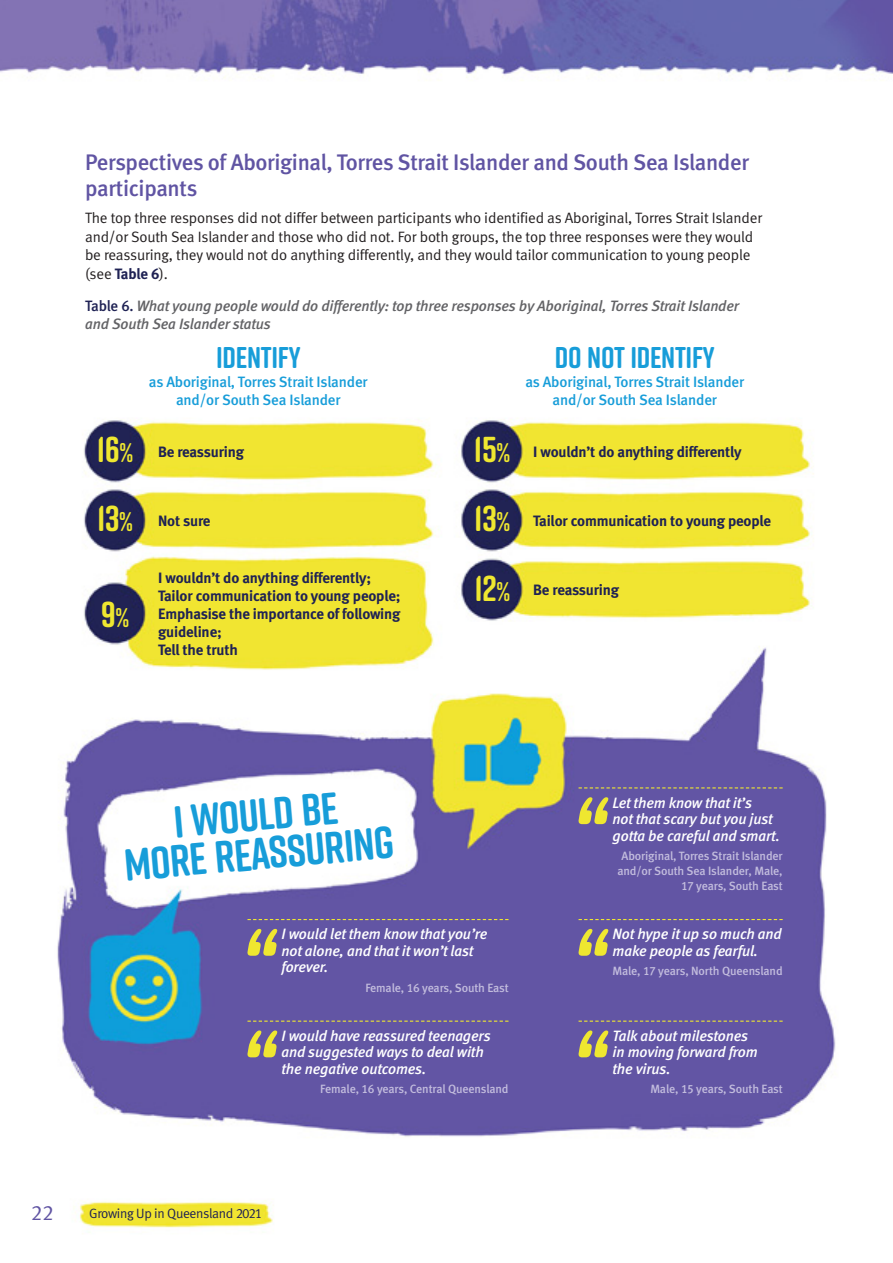
<style>
.page{position:relative;width:893px;height:1263px;background:#fff}
.page>*{position:absolute;margin:0;border:0;box-sizing:border-box;transform-origin:0 0}
.Heading_Middle{font:700 45px/39px "Rift Soft";color:#179dd9;text-align:center}
.Number_24pt{font:700 36px "Rift Soft";letter-spacing:-.01em;color:#efe730}
.Heading_infographics{font:700 30px "Rift Soft";letter-spacing:-.01em;color:#179dd9}
.Heading_1{font:22.5px/25.5px "Meta Medium LF";letter-spacing:-.015em;color:#6054a3}
.t1{font:21px "Meta Normal LF";color:#6054a3}
.BODY{font:15px/18.8px "Meta Normal LF";letter-spacing:-.01em;color:#231f20}
.Quote_italic_10pt_Wh{font:italic 15px/16.5px "Meta Medium LF";letter-spacing:-.01em;color:#fff}
.BODY_Bold_Navy__Stat{font:15px/18px "Meta Bold LF";letter-spacing:-.01em;color:#1f2254}
.Figure_Headings{font:italic 15px/18.8px "Meta Medium LF";letter-spacing:-.01em;color:#636366}
.BODY-2{font:15px/18.8px "Meta Medium LF";letter-spacing:-.01em;color:#179dd9;text-align:center}
.t2{font:13.5px "Meta Normal LF";letter-spacing:-.03em;color:#1f2254}
.Quote_author_light_p{font:12px/15px "Meta Medium LF";letter-spacing:-.01em;color:#c2bcdd;text-align:right}
.s1{font-family:"Meta Bold LF";color:#1f2254}
.s2{font-style:normal;color:#1f2254}
.s3{font-size:27px}
</style>
<div class="page">
<img style="left:0;top:0;width:893px;height:1228px">
<svg style="left:247px;top:919px;width:262px;height:1px"></svg>
<svg style="left:247px;top:928px;width:33px;height:28px"></svg>
<svg style="left:247px;top:1020px;width:262px;height:2px"></svg>
<svg style="left:247px;top:1030px;width:33px;height:27px"></svg>
<svg style="left:579px;top:787px;width:204px;height:1px"></svg>
<svg style="left:578px;top:797px;width:33px;height:27px"></svg>
<svg style="left:579px;top:919px;width:204px;height:1px"></svg>
<svg style="left:578px;top:928px;width:33px;height:28px"></svg>
<svg style="left:579px;top:1020px;width:204px;height:2px"></svg>
<svg style="left:578px;top:1030px;width:33px;height:27px"></svg>
<h1 class="Heading_1" style="left:85px;top:149px;width:665px">Perspectives of Aboriginal, Torres Strait Islander and South Sea Islander participants</h1>
<p class="BODY" style="left:85px;top:208px;width:678px">The top three responses did not differ between participants who identified as Aboriginal, Torres Strait Islander and/or South Sea Islander and those who did not. For both groups, the top three responses were they would be reassuring, they would not do anything differently, and they would tailor communication to young people (see <span class="s1">Table 6</span>).</p>
<h2 class="Figure_Headings" style="left:85px;top:296px;width:656px"><span class="s2">Table 6.</span> What young people would do differently: top three responses by Aboriginal, Torres Strait Islander and South Sea Islander status</h2>
<p class="Heading_infographics" style="left:216px;top:336px;width:86px">IDENTIFY</p>
<p class="BODY-2" style="left:149px;top:372px;width:220px">as Aboriginal, Torres Strait Islander and/or South Sea Islander</p>
<p class="Number_24pt" style="left:97px;top:423px;width:38px">16<span class="s3">%</span></p>
<p class="BODY_Bold_Navy__Stat" style="left:158px;top:442px;width:87px">Be reassuring</p>
<p class="Heading_infographics" style="left:555px;top:336px;width:162px">DO NOT IDENTIFY</p>
<p class="BODY-2" style="left:525px;top:372px;width:220px">as Aboriginal, Torres Strait Islander and/or South Sea Islander</p>
<p class="Number_24pt" style="left:474px;top:423px;width:38px">15<span class="s3">%</span></p>
<p class="BODY_Bold_Navy__Stat" style="left:533px;top:442px;width:210px">I wouldn’t do anything differently</p>
<p class="Number_24pt" style="left:97px;top:492px;width:38px">13<span class="s3">%</span></p>
<p class="BODY_Bold_Navy__Stat" style="left:158px;top:511px;width:54px">Not sure</p>
<p class="Number_24pt" style="left:101px;top:588px;width:30px">9<span class="s3">%</span></p>
<p class="BODY_Bold_Navy__Stat" style="left:158px;top:568px;width:244px">I wouldn’t do anything differently;<br>Tailor communication to young people;<br>Emphasise the importance of following guideline;<br>Tell the truth</p>
<p class="Number_24pt" style="left:474px;top:492px;width:38px">13<span class="s3">%</span></p>
<p class="BODY_Bold_Navy__Stat" style="left:533px;top:511px;width:239px">Tailor communication to young people</p>
<p class="Number_24pt" style="left:474px;top:563px;width:37px">12<span class="s3">%</span></p>
<p class="BODY_Bold_Navy__Stat" style="left:533px;top:580px;width:87px">Be reassuring</p>
<p class="Heading_Middle" style="left:119px;top:806px;width:272px;rotate:-5deg">I WOULD BE<br>MORE REASSURING</p>
<p class="Quote_italic_10pt_Wh" style="left:281px;top:925px;width:207px">I would let them know that you’re not alone, and that it won’t last forever.</p>
<p class="Quote_author_light_p" style="left:365px;top:980px;width:145px">Female, 16 years, South East</p>
<p class="Quote_italic_10pt_Wh" style="left:281px;top:1027px;width:211px">I would have reassured teenagers and suggested ways to deal with the negative outcomes.</p>
<p class="Quote_author_light_p" style="left:320px;top:1081px;width:190px">Female, 16 years, Central Queensland</p>
<h3 class="t1" style="left:31px;top:1201px;width:25px">22</h3>
<p class="t2" style="left:89px;top:1205px;width:175px">Growing Up in Queensland 2021</p>
<p class="Quote_italic_10pt_Wh" style="left:613px;top:794px;width:169px">Let them know that it’s<br>not that scary but you just gotta be careful and smart.</p>
<p class="Quote_author_light_p" style="left:617px;top:848px;width:167px">Aboriginal, Torres Strait Islander and/or South Sea Islander, Male,<br>17 years, South East</p>
<p class="Quote_italic_10pt_Wh" style="left:613px;top:925px;width:171px">Not hype it up so much and make people as fearful.</p>
<p class="Quote_author_light_p" style="left:612px;top:963px;width:172px">Male, 17 years, North Queensland</p>
<p class="Quote_italic_10pt_Wh" style="left:613px;top:1027px;width:147px">Talk about milestones in moving forward from the virus.</p>
<p class="Quote_author_light_p" style="left:650px;top:1081px;width:134px">Male, 15 years, South East</p>
</div>
